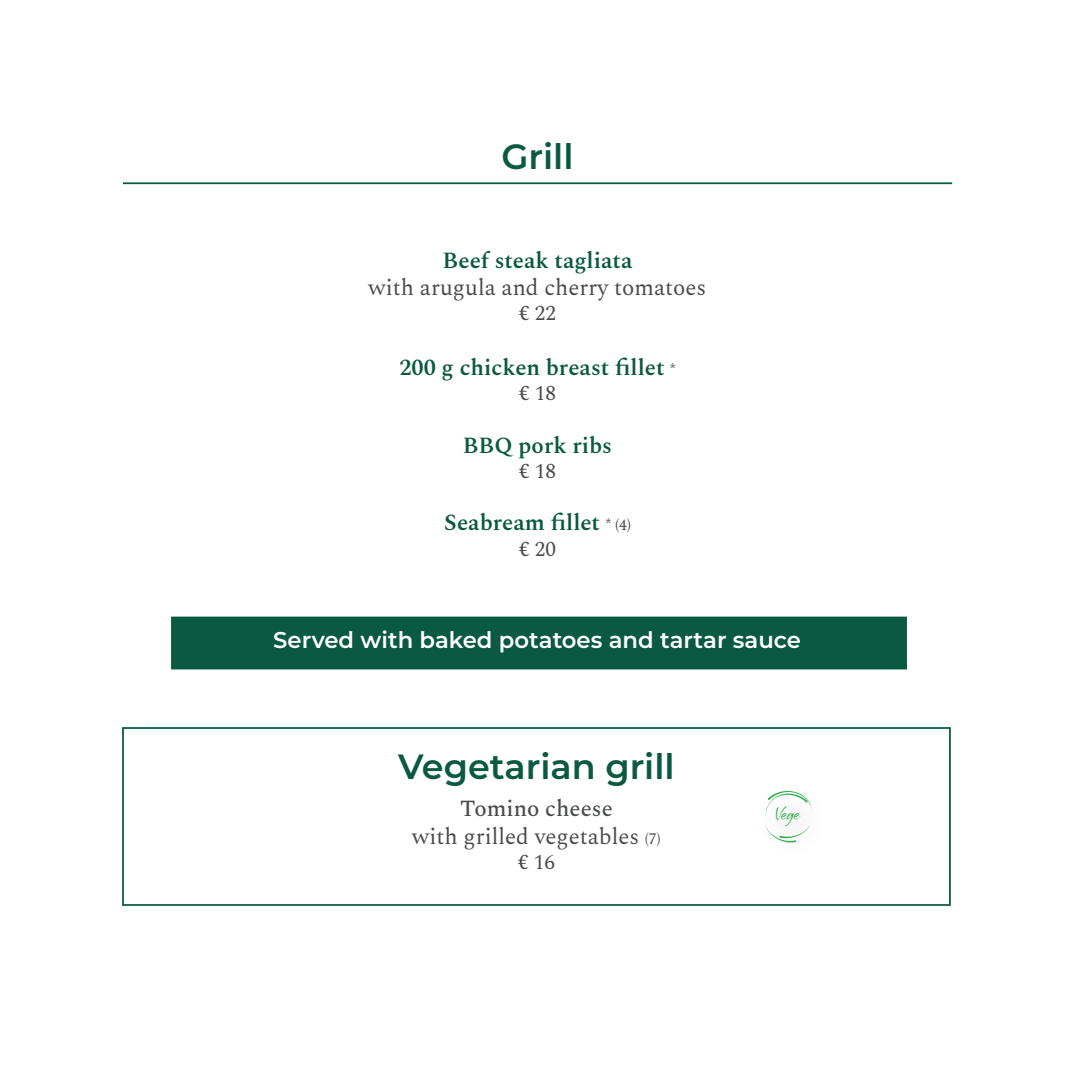
<style>
.page{position:relative;width:1072px;height:1072px;background:#fff}
.page>*{position:absolute;margin:0;border:0;box-sizing:border-box;transform-origin:0 0}
.t1{font:600 35px "Montserrat";color:#0a5941}
.t2{font:600 22.75px "Spectral";color:#0a5941}
.t3{font:22.75px/27.3px "Spectral";color:#494b4b;text-align:center}
.t4{font:600 22.75px "Montserrat";color:#fff}
.t5{font:21px "Spectral";color:#494b4b}
.t6{font:17.32px "Spartwell";color:#2eae4a}
.s1{font-weight:400;font-size:15.75px;color:#494b4b}
.s2{font-weight:500}
.s3{font-size:15.75px}
</style>
<div class="page">
<hr style="left:123px;top:182px;width:829px;height:2px;background:#0a5941">
<div style="left:171px;top:616px;width:736px;height:53px;background:#0a5941;border:2px solid #0c5942"></div>
<div style="left:122px;top:727px;width:828px;height:178px;border:2px solid #0a5941"></div>
<svg style="left:765px;top:791px;width:47px;height:24px"></svg>
<svg style="left:765px;top:825px;width:45px;height:18px"></svg>
<h1 class="t1" style="left:501px;top:132px;width:73px">Grill</h1>
<p class="t2" style="left:442px;top:244px;width:191px">Beef steak tagliata</p>
<p class="t3" style="left:368px;top:272px;width:339px">with arugula and cherry tomatoes</p>
<p class="t5" style="left:519px;top:298px;width:38px">€ 22</p>
<p class="t2" style="left:399px;top:351px;width:278px">200 g chicken breast fillet <span class="s1">*</span></p>
<p class="t5" style="left:519px;top:378px;width:38px">€ 18</p>
<p class="t2" style="left:463px;top:428px;width:151px">BBQ pork ribs</p>
<p class="t5" style="left:519px;top:455px;width:38px">€ 18</p>
<p class="t2" style="left:444px;top:506px;width:188px">Seabream fillet <span class="s1">* (4)</span></p>
<p class="t5" style="left:519px;top:533px;width:38px">€ 20</p>
<p class="t4" style="left:273px;top:624px;width:529px">Served with baked potatoes and tartar sauce</p>
<h1 class="t1" style="left:398px;top:742px;width:278px">Vegetarian grill</h1>
<p class="t3" style="left:412px;top:793px;width:250px"><span class="s2">Tomino cheese<br></span>with grilled vegetables <span class="s3">(7)</span></p>
<p class="t5" style="left:518px;top:846px;width:38px">€ 16</p>
<p class="t6" style="left:776px;top:803px;width:25px">Vege</p>
</div>
